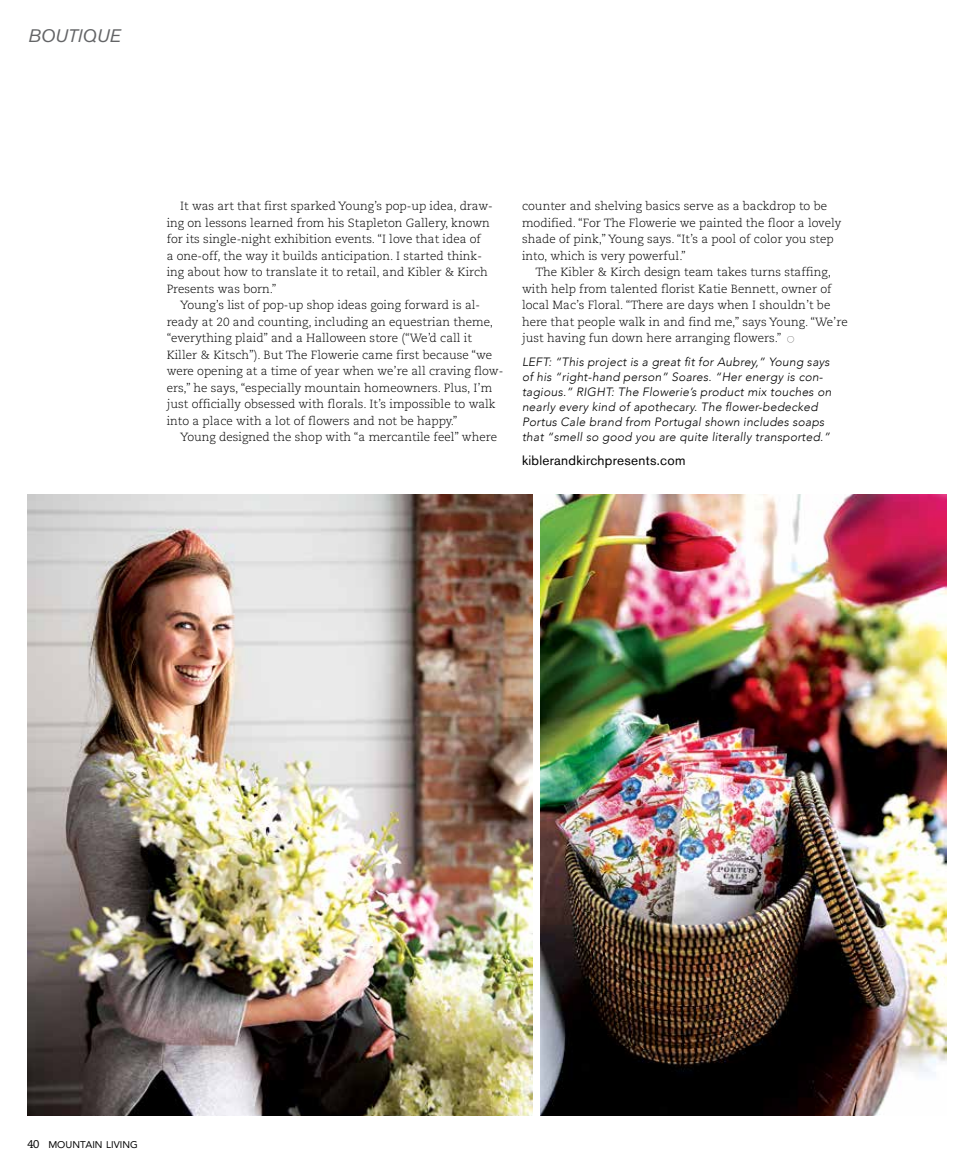
<style>
.page{position:relative;width:972px;height:1175px;background:#fff}
.page>*{position:absolute;margin:0;border:0;box-sizing:border-box;transform-origin:0 0}
.t1{font:italic 18px "Akzidenz Grotesk BE";color:#636466}
.t2{font:13.5px "Akzidenz Grotesk BE";letter-spacing:.02em;color:#000}
.t3{font:italic 300 12px/15px "Avenir";letter-spacing:.02em;color:#000}
.t4{font:300 11.85px/16.5px "Caecilia";color:#000}
.t5{font:9.75px "Avenir";letter-spacing:.005em;color:#000}
.s1{font-family:"Carta";font-weight:400;font-size:6.75px}
.s2{font-family:"Caecilia";font-size:11.25px}
</style>
<div class="page">
<img style="left:28px;top:495px;width:504px;height:620px">
<img style="left:540px;top:495px;width:406px;height:620px">
<h1 class="t1" style="left:28px;top:25px;width:94px">BOUTIQUE</h1>
<p class="t4" style="left:167px;top:198px;width:328px;text-indent:14px">It was art that first sparked Young’s pop-up idea, draw&shy;ing on lessons learned from his Stapleton Gallery, known for its single-night exhibition events. “I love that idea of<br>a one-off, the way it builds anticipation. I started think&shy;ing about how to translate it to retail, and Kibler &amp; Kirch Presents was born.”</p>
<p class="t4" style="left:167px;top:297px;width:338px;text-indent:13px">Young’s list of pop-up shop ideas going forward is al&shy;ready at 20 and counting, including an equestrian theme, “everything plaid” and a Halloween store (“We’d call it Killer &amp; Kitsch”). But The Flowerie came first because “we were opening at a time of year when we’re all craving flow&shy;ers,” he says, “especially mountain homeowners. Plus, I’m just officially obsessed with florals. It’s impossible to walk into a place with a lot of flowers and not be happy.”</p>
<p class="t4" style="left:180px;top:429px;width:318px">Young designed the shop with “a mercantile feel” where</p>
<p class="t4" style="left:522px;top:198px;width:321px">counter and shelving basics serve as a backdrop to be modified. “For The Flowerie we painted the floor a lovely shade of pink,” Young says. “It’s a pool of color you step into, which is very powerful.”</p>
<p class="t4" style="left:522px;top:264px;width:327px;text-indent:14px">The Kibler &amp; Kirch design team takes turns staffing, with help from talented florist Katie Bennett, owner of local Mac’s Floral. “There are days when I shouldn’t be here that people walk in and find me,” says Young. “We’re just having fun down here arranging flowers.” <span class="s1">o</span></p>
<p class="t3" style="left:522px;top:354px;width:311px">LEFT: “This project is a great fit for Aubrey,” Young says of his “right-hand person” Soares. “Her energy is con&shy;tagious.” RIGHT: The Flowerie’s product mix touches on nearly every kind of apothecary. The flower-bedecked Portus Cale brand from Portugal shown includes soaps that “smell so good you are quite literally transported.”</p>
<p class="t2" style="left:522px;top:452px;width:165px">kiblerandkirchpresents.com</p>
<p class="t5" style="left:27px;top:1136px;width:112px"><span class="s2">40</span> MOUNTAIN LIVING</p>
</div>
